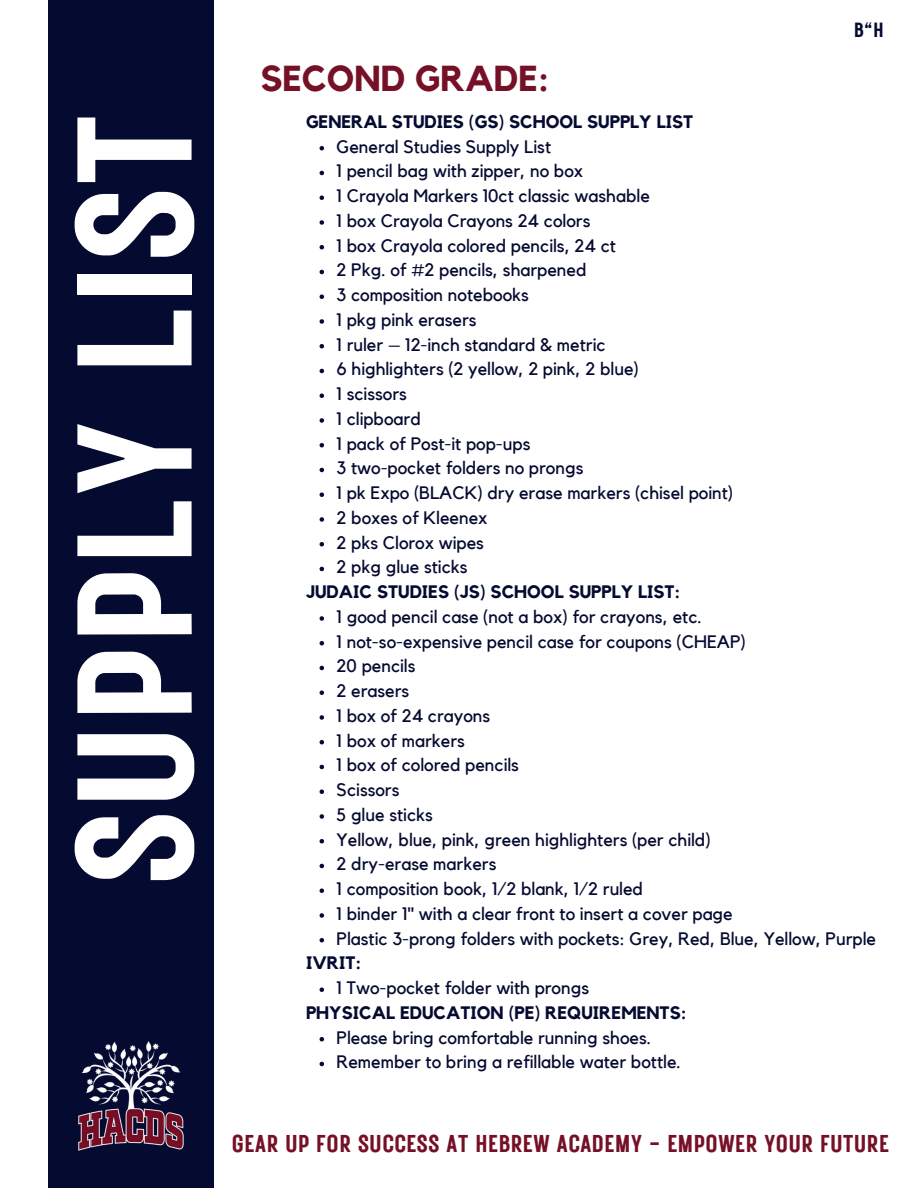
<style>
.page{position:relative;width:918px;height:1188px;background:#fff}
.page>*{position:absolute;margin:0;border:0;box-sizing:border-box;transform-origin:0 0}
.t1{font:163.05px "Rustic Printed";color:#fff}
.t2{font:700 36px "Kollektif";color:#761026}
.t3{font:24.3px "Rustic Printed";color:#761026}
.t4{font:20.55px "Rustic Printed";color:#050a30}
.t5{font:18px/24.8px "Kollektif";color:#050a30}
.t6{font:700 18px "Kollektif";color:#050a30}
</style>
<div class="page">
<div style="left:48px;top:0;width:166px;height:1188px;background:#050a30"></div>
<img style="left:78px;top:1041px;width:106px;height:110px">
<svg style="left:320px;top:146px;width:4px;height:4px"></svg>
<svg style="left:320px;top:171px;width:4px;height:4px"></svg>
<svg style="left:320px;top:195px;width:4px;height:5px"></svg>
<svg style="left:320px;top:220px;width:4px;height:5px"></svg>
<svg style="left:320px;top:245px;width:4px;height:4px"></svg>
<svg style="left:320px;top:270px;width:4px;height:4px"></svg>
<svg style="left:320px;top:294px;width:4px;height:5px"></svg>
<svg style="left:320px;top:319px;width:4px;height:5px"></svg>
<svg style="left:320px;top:344px;width:4px;height:4px"></svg>
<svg style="left:320px;top:369px;width:4px;height:4px"></svg>
<svg style="left:320px;top:393px;width:4px;height:5px"></svg>
<svg style="left:320px;top:418px;width:4px;height:5px"></svg>
<svg style="left:320px;top:443px;width:4px;height:4px"></svg>
<svg style="left:320px;top:468px;width:4px;height:4px"></svg>
<svg style="left:320px;top:492px;width:4px;height:5px"></svg>
<svg style="left:320px;top:517px;width:4px;height:5px"></svg>
<svg style="left:320px;top:542px;width:4px;height:4px"></svg>
<svg style="left:320px;top:567px;width:4px;height:4px"></svg>
<svg style="left:320px;top:616px;width:4px;height:5px"></svg>
<svg style="left:320px;top:641px;width:4px;height:4px"></svg>
<svg style="left:320px;top:666px;width:4px;height:4px"></svg>
<svg style="left:320px;top:690px;width:4px;height:5px"></svg>
<svg style="left:320px;top:715px;width:4px;height:5px"></svg>
<svg style="left:320px;top:740px;width:4px;height:4px"></svg>
<svg style="left:320px;top:765px;width:4px;height:4px"></svg>
<svg style="left:320px;top:789px;width:4px;height:5px"></svg>
<svg style="left:320px;top:814px;width:4px;height:5px"></svg>
<svg style="left:320px;top:839px;width:4px;height:4px"></svg>
<svg style="left:320px;top:864px;width:4px;height:4px"></svg>
<svg style="left:320px;top:888px;width:4px;height:5px"></svg>
<svg style="left:320px;top:913px;width:4px;height:5px"></svg>
<svg style="left:320px;top:938px;width:4px;height:4px"></svg>
<svg style="left:320px;top:987px;width:4px;height:5px"></svg>
<svg style="left:320px;top:1037px;width:4px;height:4px"></svg>
<svg style="left:320px;top:1062px;width:4px;height:4px"></svg>
<p class="t1" style="left:25px;top:887px;width:775px;rotate:-90deg">SUPPLY LIST</p>
<h4 class="t2" style="left:260px;top:62px;width:290px">SECOND GRADE:</h4>
<h2 class="t4" style="left:854px;top:16px;width:32px">B"H</h2>
<p class="t6" style="left:306px;top:113px;width:389px">GENERAL STUDIES (GS) SCHOOL SUPPLY LIST</p>
<p class="t5" style="left:337px;top:135px;width:398px">General Studies Supply List<br>1 pencil bag with zipper, no box<br>1 Crayola Markers 10ct classic washable<br>1 box Crayola Crayons 24 colors<br>1 box Crayola colored pencils, 24 ct<br>2 Pkg. of #2 pencils, sharpened<br>3 composition notebooks<br>1 pkg pink erasers<br>1 ruler – 12-inch standard &amp; metric<br>6 highlighters (2 yellow, 2 pink, 2 blue)<br>1 scissors<br>1 clipboard<br>1 pack of Post-it pop-ups<br>3 two-pocket folders no prongs<br>1 pk Expo (BLACK) dry erase markers (chisel point)<br>2 boxes of Kleenex<br>2 pks Clorox wipes<br>2 pkg glue sticks</p>
<p class="t6" style="left:306px;top:584px;width:376px">JUDAIC STUDIES (JS) SCHOOL SUPPLY LIST:</p>
<p class="t5" style="left:337px;top:605px;width:541px">1 good pencil case (not a box) for crayons, etc.<br>1 not-so-expensive pencil case for coupons (CHEAP)<br>20 pencils<br>2 erasers<br>1 box of 24 crayons<br>1 box of markers<br>1 box of colored pencils<br>Scissors<br>5 glue sticks<br>Yellow, blue, pink, green highlighters (per child)<br>2 dry-erase markers<br>1 composition book, 1/2 blank, 1/2 ruled<br>1 binder 1" with a clear front to insert a cover page<br>Plastic 3-prong folders with pockets: Grey, Red, Blue, Yellow, Purple</p>
<p class="t6" style="left:306px;top:955px;width:57px">IVRIT:</p>
<p class="t5" style="left:337px;top:976px;width:254px">1 Two-pocket folder with prongs</p>
<p class="t6" style="left:306px;top:1004px;width:382px">PHYSICAL EDUCATION (PE) REQUIREMENTS:</p>
<p class="t5" style="left:337px;top:1026px;width:346px">Please bring comfortable running shoes.<br>Remember to bring a refillable water bottle.</p>
<h3 class="t3" style="left:232px;top:1127px;width:659px">GEAR UP FOR SUCCESS AT HEBREW ACADEMY - EMPOWER YOUR FUTURE</h3>
</div>
